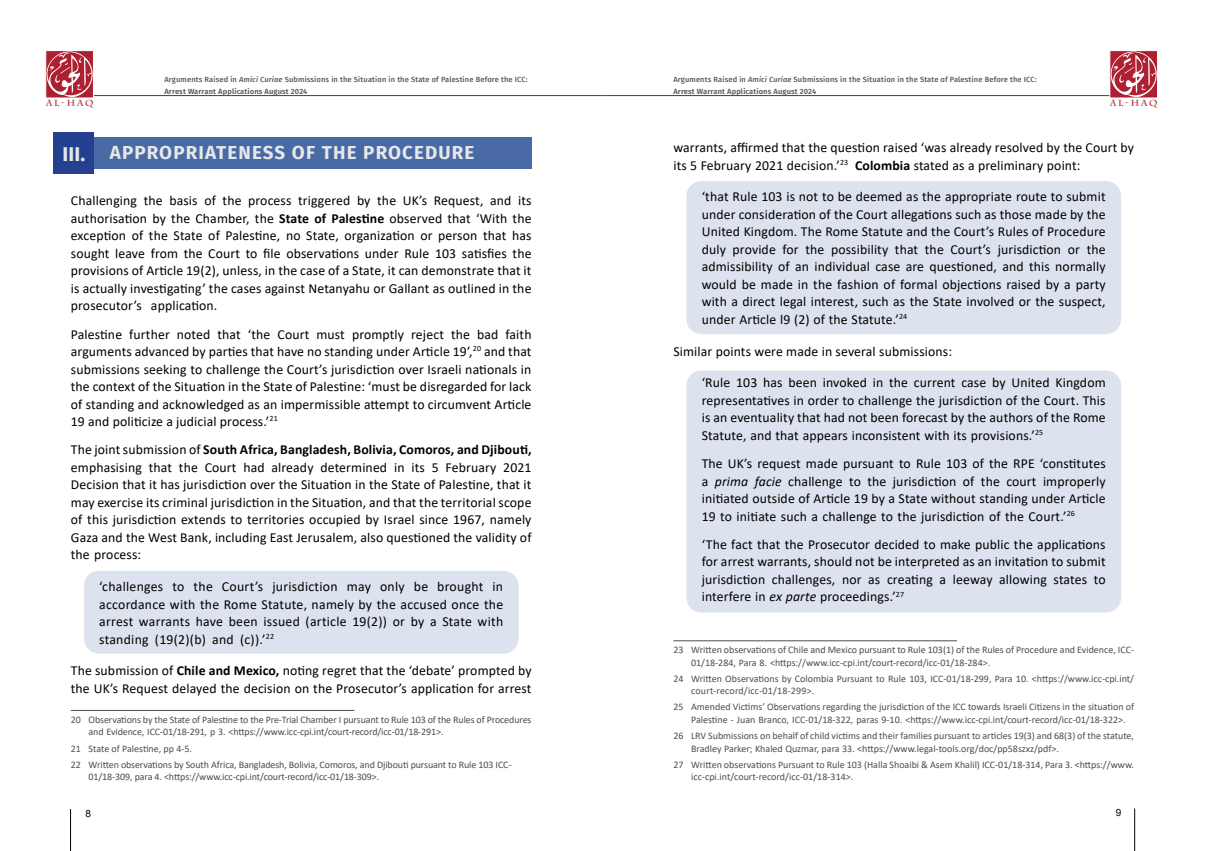
<style>
.page{position:relative;width:1205px;height:851px;background:#fff}
.page>*{position:absolute;margin:0;border:0;box-sizing:border-box;transform-origin:0 0}
.t1{font:700 18.75px "Fira Sans";letter-spacing:.06em;color:#e6e7e8}
.t2{font:13.75px/17.5px "Calibri";letter-spacing:.01em;color:#000;text-align:justify}
.t3{font:10px/12.5px "Calibri";color:#4d4d4f}
.t4{font:10px "Arial";color:#000}
.t5{font:700 8.75px "Charlemagne Std";letter-spacing:.2em;color:#ad2032}
.t6{font:500 7.5px/11.2px "Fira Sans";letter-spacing:.02em;color:#58595b}
.s1{font-style:italic}
.s2{font-weight:600}
.s3{font-size:20px}
.s4{font-weight:700}
</style>
<div class="page">
<hr style="left:602px;top:95px;width:517px;height:1px;background:#414042">
<hr style="left:85px;top:95px;width:517px;height:1px;background:#414042">
<div style="left:46px;top:50px;width:47px;height:48px;background:#fbf6f7"></div>
<svg style="left:46px;top:51px;width:47px;height:47px"></svg>
<div style="left:1110px;top:50px;width:47px;height:48px;background:#fbf6f7"></div>
<svg style="left:1109px;top:51px;width:48px;height:47px"></svg>
<hr style="left:1134px;top:808px;width:1px;height:42px;background:#000">
<hr style="left:70px;top:808px;width:1px;height:42px;background:#000">
<div style="left:686px;top:370px;width:435px;height:242px;background:#dde3ee;border-radius:15px"></div>
<div style="left:686px;top:181px;width:435px;height:153px;background:#dde3ee;border-radius:15px"></div>
<div style="left:84px;top:570px;width:435px;height:83px;background:#dde3ee;border-radius:15px"></div>
<div style="left:90px;top:137px;width:441px;height:32px;background:#496aa5"></div>
<div style="left:54px;top:132px;width:40px;height:42px;background:#25408f"></div>
<hr style="left:71px;top:709px;width:283px;height:1px;background:#4d4d4f">
<hr style="left:673px;top:640px;width:284px;height:1px;background:#4d4d4f">
<p class="t6" style="left:164px;top:74px;width:365px">Arguments Raised in <span class="s1">Amici Curiae</span> Submissions in the Situation in the State of Palestine Before the ICC:<br><span class="s2">Arrest Warrant Applications August 2024</span></p>
<p class="t6" style="left:673px;top:74px;width:365px">Arguments Raised in <span class="s1">Amici Curiae</span> Submissions in the Situation in the State of Palestine Before the ICC:<br><span class="s2">Arrest Warrant Applications August 2024</span></p>
<p class="t5" style="left:46px;top:98px;width:49px">AL-HAQ</p>
<p class="t5" style="left:1110px;top:98px;width:49px">AL-HAQ</p>
<h1 class="t1" style="left:62px;top:137px;width:413px"><span class="s3">III.</span> APPROPRIATENESS OF THE PROCEDURE</h1>
<p class="t2" style="left:71px;top:191px;width:462px">Challenging the basis of the process triggered by the UK’s Request, and its authorisation by the Chamber, the <span class="s4">State of Palestine</span> observed that ‘With the exception of the State of Palestine, no State, organization or person that has sought leave from the Court to file observations under Rule 103 satisfies the provisions of Article 19(2), unless, in the case of a State, it can demonstrate that it is actually investigating’ the cases against Netanyahu or Gallant as outlined in the prosecutor’s application.</p>
<p class="t2" style="left:71px;top:325px;width:462px">Palestine further noted that ‘the Court must promptly reject the bad faith arguments advanced by parties that have no standing under Article 19’,<sup>20</sup> and that submissions seeking to challenge the Court’s jurisdiction over Israeli nationals in the context of the Situation in the State of Palestine: ‘must be disregarded for lack of standing and acknowledged as an impermissible attempt to circumvent Article 19 and politicize a judicial process.’<sup>21</sup></p>
<p class="t2" style="left:71px;top:440px;width:462px">The joint submission of <span class="s4">South Africa, Bangladesh, Bolivia, Comoros, and Djibouti, </span>emphasising that the Court had already determined in its 5 February 2021<br>Decision that it has jurisdiction over the Situation in the State of Palestine, that it may exercise its criminal jurisdiction in the Situation, and that the territorial scope of this jurisdiction extends to territories occupied by Israel since 1967, namely Gaza and the West Bank, including East Jerusalem, also questioned the validity of the process:</p>
<p class="t2" style="left:99px;top:577px;width:405px">‘challenges to the Court’s jurisdiction may only be brought in accordance with the Rome Statute, namely by the accused once the arrest warrants have been issued (article 19(2)) or by a State with standing (19(2)(b) and (c)).’<sup>22</sup></p>
<p class="t2" style="left:71px;top:661px;width:462px">The submission of <span class="s4">Chile and Mexico,</span> noting regret that the ‘debate’ prompted by the UK’s Request delayed the decision on the Prosecutor’s application for arrest</p>
<p class="t3" style="left:89px;top:713px;width:444px;text-indent:-18px">20 Observations by the State of Palestine to the Pre-Trial Chamber I pursuant to Rule 103 of the Rules of Procedures and Evidence, ICC-01/18-291, p 3. &lt;https://www.icc-cpi.int/court-record/icc-01/18-291&gt;.</p>
<p class="t3" style="left:71px;top:739px;width:442px;line-height:16px">21 State of Palestine, pp 4-5.<br>22 Written observations by South Africa, Bangladesh, Bolivia, Comoros, and Djibouti pursuant to Rule 103 ICC-</p>
<p class="t3" style="left:89px;top:770px;width:292px">01/18-309, para 4. &lt;https://www.icc-cpi.int/court-record/icc-01/18-309&gt;.</p>
<p class="t2" style="left:673px;top:138px;width:462px">warrants, affirmed that the question raised ‘was already resolved by the Court by its 5 February 2021 decision.’<sup>23</sup> <span class="s4">Colombia</span> stated as a preliminary point:</p>
<p class="t2" style="left:702px;top:188px;width:405px">‘that Rule 103 is not to be deemed as the appropriate route to submit under consideration of the Court allegations such as those made by the United Kingdom. The Rome Statute and the Court’s Rules of Procedure duly provide for the possibility that the Court’s jurisdiction or the admissibility of an individual case are questioned, and this normally would be made in the fashion of formal objections raised by a party with a direct legal interest, such as the State involved or the suspect, under Article l9 (2) of the Statute.’<sup>24</sup></p>
<p class="t2" style="left:673px;top:342px;width:280px">Similar points were made in several submissions:</p>
<p class="t2" style="left:702px;top:373px;width:405px">‘Rule 103 has been invoked in the current case by United Kingdom representatives in order to challenge the jurisdiction of the Court. This is an eventuality that had not been forecast by the authors of the Rome Statute, and that appears inconsistent with its provisions.’<sup>25</sup></p>
<p class="t2" style="left:702px;top:454px;width:405px">The UK’s request made pursuant to Rule 103 of the RPE ‘constitutes a <span class="s1">prima facie</span> challenge to the jurisdiction of the court improperly initiated outside of Article 19 by a State without standing under Article 19 to initiate such a challenge to the jurisdiction of the Court.’<sup>26</sup></p>
<p class="t2" style="left:702px;top:535px;width:405px">‘The fact that the Prosecutor decided to make public the applications for arrest warrants, should not be interpreted as an invitation to submit jurisdiction challenges, nor as creating a leeway allowing states to interfere in <span class="s1">ex parte</span> proceedings.’<sup>27</sup></p>
<p class="t3" style="left:691px;top:643px;width:444px;text-indent:-18px">23 Written observations of Chile and Mexico pursuant to Rule 103(1) of the Rules of Procedure and Evidence, ICC-<br>01/18-284, Para 8. &lt;https://www.icc-cpi.int/court-record/icc-01/18-284&gt;.</p>
<p class="t3" style="left:691px;top:672px;width:444px;text-indent:-18px">24 Written Observations by Colombia Pursuant to Rule 103, ICC-01/18-299, Para 10. &lt;https://www.icc-cpi.int/ court-record/icc-01/18-299&gt;.</p>
<p class="t3" style="left:691px;top:700px;width:444px;text-indent:-18px">25 Amended Victims’ Observations regarding the jurisdiction of the ICC towards Israeli Citizens in the situation of<br>Palestine - Juan Branco, ICC-01/18-322, paras 9-10. &lt;https://www.icc-cpi.int/court-record/icc-01/18-322&gt;.</p>
<p class="t3" style="left:691px;top:729px;width:444px;text-indent:-18px">26 LRV Submissions on behalf of child victims and their families pursuant to articles 19(3) and 68(3) of the statute,<br>Bradley Parker; Khaled Quzmar, para 33. &lt;https://www.legal-tools.org/doc/pp58szxz/pdf&gt;.</p>
<p class="t3" style="left:691px;top:757px;width:444px;text-indent:-18px">27 Written observations Pursuant to Rule 103 (Halla Shoaibi &amp; Asem Khalil) ICC-01/18-314, Para 3. &lt;https://www. icc-cpi.int/court-record/icc-01/18-314&gt;.</p>
<p class="t4" style="left:86px;top:806px;width:7px">8</p>
<p class="t4" style="left:1115px;top:805px;width:7px">9</p>
</div>
